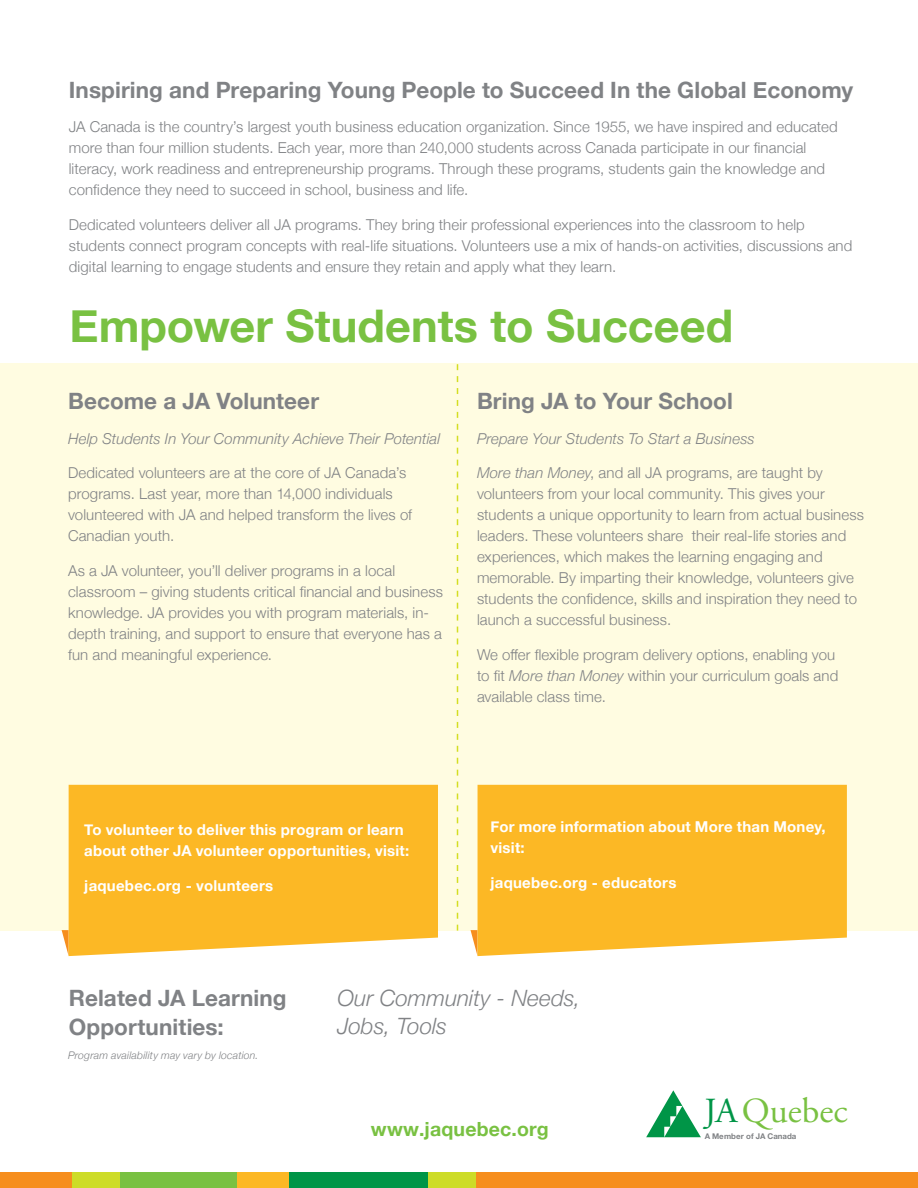
<style>
.page{position:relative;width:918px;height:1188px;background:#fff}
.page>*{position:absolute;margin:0;border:0;box-sizing:border-box;transform-origin:0 0}
.t1{font:700 45px "Helvetica Neue";color:#79c142}
.t2{font:35.25px "Adobe Garamond Pro";color:#79c142}
.t3{font:700 22.5px/28.5px "Helvetica Neue";letter-spacing:.005em;color:#808285}
.t4{font:italic 300 22.5px/28.5px "Helvetica Neue";color:#808285}
.t5{font:700 19.5px "Helvetica Neue";letter-spacing:.01em;color:#79c142}
.t6{font:300 15px/21px "Helvetica Neue";letter-spacing:.005em;color:#808285}
.t7{font:700 15px/21px "Helvetica Neue";letter-spacing:.015em;color:#fff}
.t8{font:italic 300 15px "Helvetica Neue";letter-spacing:.005em;color:#808285}
.t9{font:italic 300 10.5px "Helvetica Neue";letter-spacing:.02em;color:#808285}
.t10{font:700 7.95px "Helvetica Neue";color:#808285}
.s1{font-style:italic}
.s2{color:#009547}
</style>
<div class="page">
<div style="left:0;top:1173px;width:72px;height:15px;background:#f68e1e"></div>
<div style="left:120px;top:1173px;width:117px;height:15px;background:#79c142"></div>
<div style="left:289px;top:1173px;width:139px;height:15px;background:#009547"></div>
<div style="left:476px;top:1173px;width:442px;height:15px;background:#f68e1e"></div>
<div style="left:72px;top:1173px;width:48px;height:15px;background:#cddc28"></div>
<div style="left:428px;top:1173px;width:48px;height:15px;background:#cddc28"></div>
<div style="left:237px;top:1173px;width:52px;height:15px;background:#fcb825"></div>
<svg style="left:646px;top:1090px;width:55px;height:47px"></svg>
<div style="left:0;top:363px;width:918px;height:568px;background:#fffce1"></div>
<svg style="left:457px;top:364px;width:1px;height:567px"></svg>
<svg style="left:471px;top:930px;width:7px;height:26px"></svg>
<div style="left:478px;top:785px;width:369px;height:171px;background:#fcb825"></div>
<svg style="left:62px;top:930px;width:7px;height:26px"></svg>
<div style="left:69px;top:785px;width:369px;height:171px;background:#fcb825"></div>
<h3 class="t3" style="left:69px;top:76px;width:786px">Inspiring and Preparing Young People to Succeed In the Global Economy</h3>
<p class="t6" style="left:69px;top:115px;width:770px">JA Canada is the country’s largest youth business education organization. Since 1955, we have inspired and educated more than four million students. Each year, more than 240,000 students across Canada participate in our financial literacy, work readiness and entrepreneurship programs. Through these programs, students gain the knowledge and confidence they need to succeed in school, business and life.</p>
<p class="t6" style="left:69px;top:213px;width:785px">Dedicated volunteers deliver all JA programs. They bring their professional experiences into the classroom to help students connect program concepts with real-life situations. Volunteers use a mix of hands-on activities, discussions and digital learning to engage students and ensure they retain and apply what they learn.</p>
<h1 class="t1" style="left:70px;top:291px;width:665px">Empower Students to Succeed</h1>
<h3 class="t3" style="left:68px;top:387px;width:253px">Become a JA Volunteer</h3>
<p class="t8" style="left:68px;top:427px;width:374px">Help Students In Your Community Achieve Their Potential</p>
<p class="t6" style="left:68px;top:461px;width:346px">Dedicated volunteers are at the core of JA Canada’s programs. Last year, more than 14,000 individuals volunteered with JA and helped transform the lives of Canadian youth.</p>
<p class="t6" style="left:68px;top:559px;width:376px">As a JA volunteer, you’ll deliver programs in a local classroom – giving students critical financial and business knowledge. JA provides you with program materials, in&shy;depth training, and support to ensure that everyone has a fun and meaningful experience.</p>
<h3 class="t3" style="left:477px;top:387px;width:257px">Bring JA to Your School</h3>
<p class="t8" style="left:477px;top:427px;width:279px">Prepare Your Students To Start a Business</p>
<p class="t6" style="left:477px;top:461px;width:389px"><span class="s1">More than Money</span>, and all JA programs, are taught by volunteers from your local community. This gives your students a unique opportunity to learn from actual business leaders. These volunteers share their real-life stories and experiences, which makes the learning engaging and memorable. By imparting their knowledge, volunteers give students the confidence, skills and inspiration they need to launch a successful business.</p>
<p class="t6" style="left:477px;top:643px;width:363px">We offer flexible program delivery options, enabling you to fit <span class="s1">More than Money</span> within your curriculum goals and available class time.</p>
<p class="t7" style="left:84px;top:820px;width:326px">To volunteer to deliver this program or learn about other JA volunteer opportunities, visit:</p>
<p class="t7" style="left:84px;top:875px;width:190px">jaquebec.org - volunteers</p>
<p class="t7" style="left:491px;top:817px;width:337px">For more information about More than Money, visit:</p>
<p class="t7" style="left:491px;top:872px;width:187px">jaquebec.org - educators</p>
<h3 class="t3" style="left:69px;top:985px;width:219px">Related JA Learning<br>Opportunities:</h3>
<h3 class="t4" style="left:338px;top:982px;width:245px">Our Community - Needs,<br>Jobs, Tools</h3>
<p class="t9" style="left:68px;top:1047px;width:192px">Program availability may vary by location.</p>
<h3 class="t5" style="left:371px;top:1114px;width:179px">www.jaquebec.org</h3>
<h2 class="t2" style="left:704px;top:1090px;width:144px"><span class="s2">JA</span> Quebec</h2>
<p class="t10" style="left:705px;top:1130px;width:93px">A Member of JA Canada</p>
</div>
